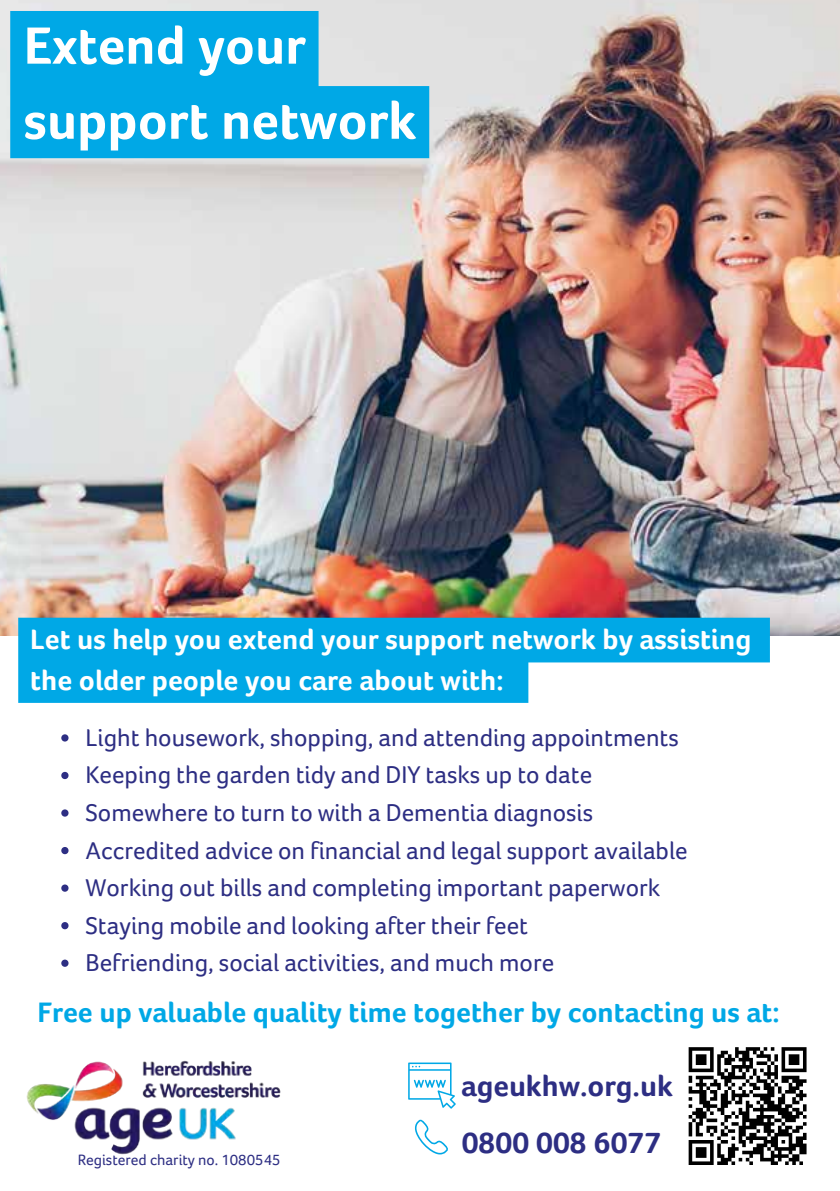
<style>
.page{position:relative;width:840px;height:1191px;background:#fff}
.page>*{position:absolute;margin:0;border:0;box-sizing:border-box;transform-origin:0 0}
.t1{font:700 53.8px/75px "Foco Age UK";color:#fff}
.t2{font:700 30.6px "Foco Age UK";color:#2d2e83}
.t3{font:700 30.2px "Foco Age UK";color:#2d2e83}
.t4{font:700 28.8px/40.4px "Foco Age UK";color:#fff}
.t5{font:700 28.8px "Foco Age UK";color:#00a8e6}
.t6{font:25px/37.6px "Foco Age UK";color:#2d2e83}
.t7{font:15.4px "Foco Age UK";color:#2d2e83}
</style>
<div class="page">
<img style="left:0;top:0;width:839px;height:636px">
<img style="left:26px;top:1060px;width:255px;height:95px">
<svg style="left:408px;top:1062px;width:47px;height:46px"></svg>
<svg style="left:415px;top:1119px;width:33px;height:35px"></svg>
<svg style="left:688px;top:1047px;width:119px;height:118px"></svg>
<svg style="left:10px;top:11px;width:419px;height:147px;background:#1eafe5"></svg>
<svg style="left:18px;top:617px;width:751px;height:86px;background:#28b4e8"></svg>
<svg style="left:61px;top:734px;width:7px;height:7px"></svg>
<svg style="left:61px;top:772px;width:7px;height:7px"></svg>
<svg style="left:61px;top:809px;width:7px;height:7px"></svg>
<svg style="left:61px;top:847px;width:7px;height:7px"></svg>
<svg style="left:61px;top:884px;width:7px;height:7px"></svg>
<svg style="left:61px;top:922px;width:7px;height:7px"></svg>
<svg style="left:61px;top:959px;width:7px;height:7px"></svg>
<h1 class="t1" style="left:24px;top:8px;width:394px">Extend your support network</h1>
<p class="t4" style="left:30px;top:619px;width:722px">Let us help you extend your support network by assisting the older people you care about with:</p>
<p class="t6" style="left:85px;top:718px;width:603px">Light housework, shopping, and attending appointments Keeping the garden tidy and DIY tasks up to date Somewhere to turn to with a Dementia diagnosis Accredited advice on financial and legal support available Working out bills and completing important paperwork Staying mobile and looking after their feet<br>Befriending, social activities, and much more</p>
<p class="t5" style="left:37px;top:995px;width:743px">Free up valuable quality time together by contacting us at:</p>
<p class="t7" style="left:78px;top:1151px;width:204px">Registered charity no. 1080545</p>
<p class="t3" style="left:461px;top:1067px;width:213px">ageukhw.org.uk</p>
<p class="t2" style="left:461px;top:1124px;width:201px">0800 008 6077</p>
</div>
